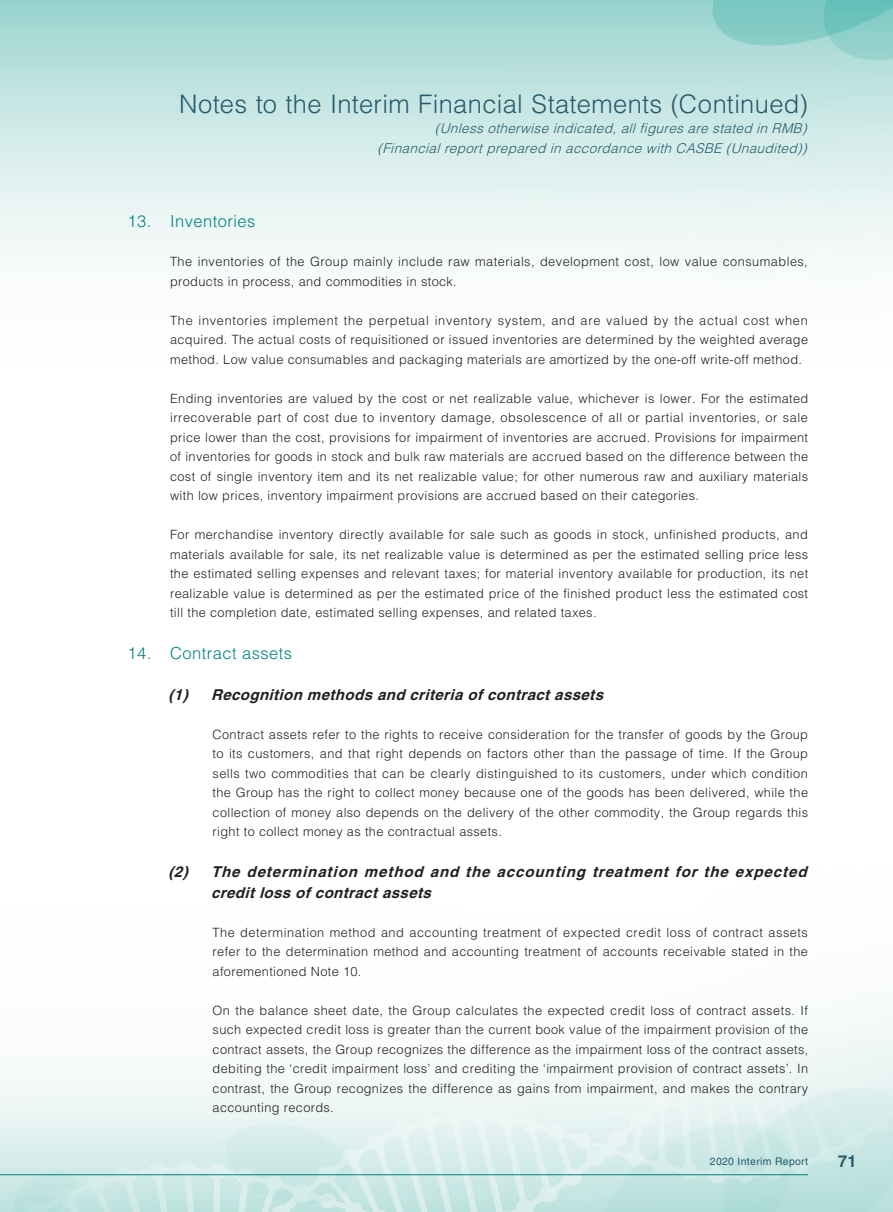
<style>
.page{position:relative;width:893px;height:1212px;background:#fff}
.page>*{position:absolute;margin:0;border:0;box-sizing:border-box;transform-origin:0 0}
.t1{font:300 25.5px "Helvetica LT Std";letter-spacing:.015em;color:#255b6d}
.t2{font:300 16.5px "Helvetica LT Std";letter-spacing:.03em;color:#00827c}
.t3{font:700 16.5px "Helvetica LT Std";color:#255b6d}
.t4{font:italic 700 15px/21px "Helvetica LT Std";color:#231f20}
.t5{font:italic 300 13.5px/19.5px "Helvetica LT Std";color:#255b6d;text-align:right}
.t6{font:300 12.75px/19.5px "Helvetica LT Std";letter-spacing:.03em;color:#231f20;text-align:justify}
.t7{font:10.5px "Helvetica LT Std";letter-spacing:.03em;color:#255b6d}
</style>
<div class="page">
<img style="left:0;top:0;width:893px;height:1212px">
<hr style="left:0;top:1174px;width:808px;height:1px;background:#00827c">
<h1 class="t1" style="left:179px;top:88px;width:630px">Notes to the Interim Financial Statements (Continued)</h1>
<p class="t5" style="left:378px;top:119px;width:435px">(Unlessotherwise indicated,allfiguresare stated in RMB) (Financialreportprepared in accordance with CASBE (Unaudited))</p>
<p class="t2" style="left:128px;top:211px;width:129px">13. Inventories</p>
<p class="t6" style="left:170px;top:252px;width:639px">The inventories of the Group mainly include raw materials, development cost, low value consumables, products in process, and commodities in stock.</p>
<p class="t6" style="left:170px;top:310px;width:640px">The inventories implement the perpetual inventory system, and are valued by the actual cost when acquired. The actual costs of requisitioned or issued inventories are determined by the weighted average method. Low value consumables and packaging materials are amortized by the one-off write-off method.</p>
<p class="t6" style="left:170px;top:388px;width:640px">Ending inventories are valued by the cost or net realizable value, whichever is lower. For the estimated irrecoverable part of cost due to inventory damage, obsolescence of all or partial inventories, or sale price lower than the cost, provisions for impairment of inventories are accrued. Provisions for impairment of inventories for goods in stock and bulk raw materials are accrued based on the difference between the cost of single inventory item and its net realizable value; for other numerous raw and auxiliary materials with low prices, inventory impairment provisions are accrued based on their categories.</p>
<p class="t6" style="left:170px;top:525px;width:640px">For merchandise inventory directly available for sale such as goods in stock, unfinished products, and materials available for sale, its net realizable value is determined as per the estimated selling price less the estimated selling expenses and relevant taxes; for material inventory available for production, its net realizable value is determined as per the estimated price of the finished product less the estimated cost till the completion date, estimated selling expenses, and related taxes.</p>
<p class="t2" style="left:128px;top:643px;width:166px">14. Contract assets</p>
<p class="t4" style="left:169px;top:684px;width:441px">(1) Recognition methods and criteria ofcontractassets</p>
<p class="t6" style="left:213px;top:724px;width:597px">Contract assets refer to the rights to receive consideration for the transfer of goods by the Group to its customers, and that right depends on factors other than the passage of time. If the Group sells two commodities that can be clearly distinguished to its customers, under which condition the Group has the right to collect money because one of the goods has been delivered, while the collection of money also depends on the delivery of the other commodity, the Group regards this right to collect money as the contractual assets.</p>
<p class="t4" style="left:211px;top:861px;width:602px;text-indent:-43px">(2) The determination method and the accounting treatment for the expected creditloss ofcontractassets</p>
<p class="t6" style="left:213px;top:922px;width:597px">The determination method and accounting treatment of expected credit loss of contract assets refer to the determination method and accounting treatment of accounts receivable stated in the aforementioned Note 10.</p>
<p class="t6" style="left:213px;top:1000px;width:597px">On the balance sheet date, the Group calculates the expected credit loss of contract assets. If such expected credit loss is greater than the current book value of the impairment provision of the contract assets, the Group recognizes the difference as the impairment loss of the contract assets, debiting the ‘credit impairment loss’ and crediting the ‘impairment provision of contract assets’. In contrast, the Group recognizes the difference as gains from impairment, and makes the contrary accounting records.</p>
<p class="t7" style="left:710px;top:1155px;width:100px">2020 Interim Report</p>
<p class="t3" style="left:838px;top:1151px;width:20px">71</p>
</div>
